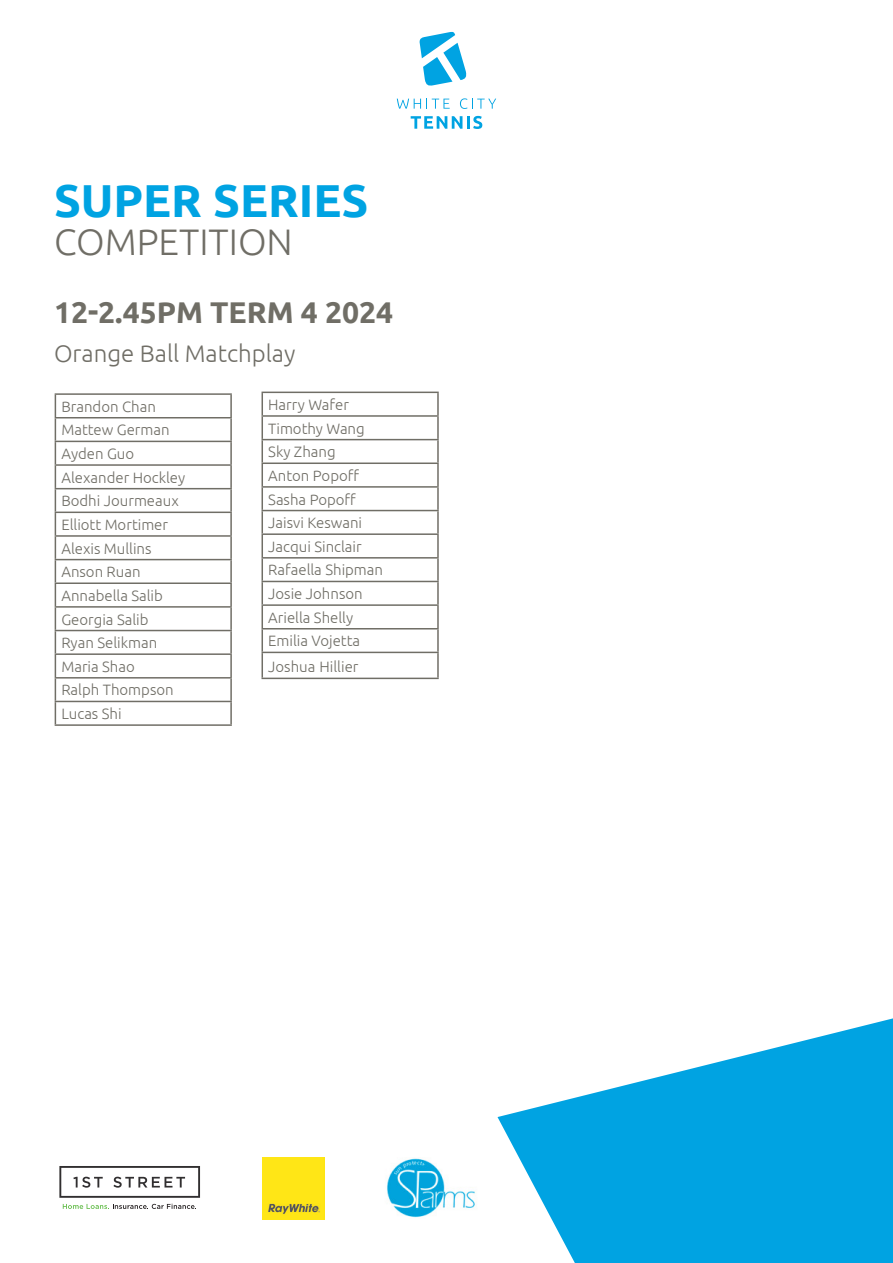
<style>
.page{position:relative;width:893px;height:1263px;background:#fff}
.page>*{position:absolute;margin:0;border:0;box-sizing:border-box;transform-origin:0 0}
.t1{font:700 46.2px "Ubuntu";color:#00a3e2}
.t2{font:300 36.9px "Ubuntu";color:#706e66}
.t3{font:700 30px "Ubuntu";color:#706e66}
.t4{font:300 24px "Ubuntu";color:#706e66}
.t5{font:300 15px "Ubuntu";color:#706e66}
</style>
<div class="page">
<svg style="left:497px;top:1018px;width:396px;height:245px;fill:#00a3e2"></svg>
<img style="left:262px;top:1157px;width:62px;height:62px">
<svg style="left:59px;top:1166px;width:141px;height:32px"></svg>
<svg style="left:63px;top:1204px;width:133px;height:5px"></svg>
<hr style="left:55px;top:393px;width:177px;height:2px;background:#706e66">
<hr style="left:230px;top:395px;width:2px;height:22px;background:#706e66">
<hr style="left:55px;top:417px;width:177px;height:1px;background:#706e66">
<hr style="left:230px;top:418px;width:2px;height:23px;background:#706e66">
<hr style="left:55px;top:441px;width:177px;height:1px;background:#706e66">
<hr style="left:230px;top:442px;width:2px;height:22px;background:#706e66">
<hr style="left:55px;top:464px;width:177px;height:2px;background:#706e66">
<hr style="left:230px;top:466px;width:2px;height:22px;background:#706e66">
<hr style="left:55px;top:488px;width:177px;height:1px;background:#706e66">
<hr style="left:230px;top:489px;width:2px;height:23px;background:#706e66">
<hr style="left:55px;top:512px;width:177px;height:1px;background:#706e66">
<hr style="left:230px;top:513px;width:2px;height:22px;background:#706e66">
<hr style="left:55px;top:535px;width:177px;height:2px;background:#706e66">
<hr style="left:230px;top:537px;width:2px;height:22px;background:#706e66">
<hr style="left:55px;top:559px;width:177px;height:1px;background:#706e66">
<hr style="left:230px;top:560px;width:2px;height:22px;background:#706e66">
<hr style="left:55px;top:582px;width:177px;height:2px;background:#706e66">
<hr style="left:230px;top:584px;width:2px;height:22px;background:#706e66">
<hr style="left:55px;top:606px;width:177px;height:2px;background:#706e66">
<hr style="left:230px;top:608px;width:2px;height:22px;background:#706e66">
<hr style="left:55px;top:630px;width:177px;height:1px;background:#706e66">
<hr style="left:230px;top:631px;width:2px;height:22px;background:#706e66">
<hr style="left:55px;top:653px;width:177px;height:2px;background:#706e66">
<hr style="left:230px;top:655px;width:2px;height:22px;background:#706e66">
<hr style="left:55px;top:677px;width:177px;height:1px;background:#706e66">
<hr style="left:230px;top:678px;width:2px;height:23px;background:#706e66">
<hr style="left:55px;top:701px;width:177px;height:1px;background:#706e66">
<svg style="left:55px;top:395px;width:1px;height:329px"></svg>
<hr style="left:230px;top:702px;width:2px;height:22px;background:#706e66">
<hr style="left:55px;top:724px;width:177px;height:2px;background:#706e66">
<hr style="left:261px;top:392px;width:178px;height:1px;background:#706e66">
<hr style="left:261px;top:393px;width:2px;height:22px;background:#706e66">
<hr style="left:437px;top:393px;width:2px;height:22px;background:#706e66">
<hr style="left:261px;top:464px;width:2px;height:22px;background:#706e66">
<hr style="left:437px;top:464px;width:2px;height:22px;background:#706e66">
<hr style="left:261px;top:486px;width:178px;height:2px;background:#706e66">
<hr style="left:261px;top:488px;width:2px;height:22px;background:#706e66">
<hr style="left:437px;top:488px;width:2px;height:22px;background:#706e66">
<hr style="left:261px;top:510px;width:178px;height:1px;background:#706e66">
<hr style="left:261px;top:511px;width:2px;height:22px;background:#706e66">
<hr style="left:437px;top:511px;width:2px;height:22px;background:#706e66">
<hr style="left:261px;top:533px;width:178px;height:2px;background:#706e66">
<hr style="left:261px;top:535px;width:2px;height:22px;background:#706e66">
<hr style="left:437px;top:535px;width:2px;height:22px;background:#706e66">
<hr style="left:261px;top:557px;width:178px;height:2px;background:#706e66">
<hr style="left:261px;top:559px;width:2px;height:22px;background:#706e66">
<hr style="left:437px;top:559px;width:2px;height:22px;background:#706e66">
<hr style="left:261px;top:581px;width:178px;height:1px;background:#706e66">
<hr style="left:261px;top:582px;width:2px;height:22px;background:#706e66">
<hr style="left:437px;top:582px;width:2px;height:22px;background:#706e66">
<hr style="left:261px;top:604px;width:178px;height:2px;background:#706e66">
<hr style="left:261px;top:606px;width:2px;height:22px;background:#706e66">
<hr style="left:437px;top:606px;width:2px;height:22px;background:#706e66">
<hr style="left:261px;top:628px;width:178px;height:1px;background:#706e66">
<hr style="left:261px;top:629px;width:2px;height:23px;background:#706e66">
<hr style="left:437px;top:629px;width:2px;height:23px;background:#706e66">
<hr style="left:261px;top:652px;width:178px;height:1px;background:#706e66">
<hr style="left:261px;top:653px;width:2px;height:25px;background:#706e66">
<hr style="left:437px;top:653px;width:2px;height:25px;background:#706e66">
<hr style="left:261px;top:678px;width:178px;height:1px;background:#706e66">
<hr style="left:261px;top:417px;width:2px;height:22px;background:#706e66">
<hr style="left:261px;top:415px;width:178px;height:2px;background:#706e66">
<hr style="left:437px;top:417px;width:2px;height:22px;background:#706e66">
<hr style="left:261px;top:439px;width:178px;height:1px;background:#706e66">
<hr style="left:261px;top:440px;width:2px;height:22px;background:#706e66">
<hr style="left:437px;top:440px;width:2px;height:22px;background:#706e66">
<hr style="left:261px;top:462px;width:178px;height:2px;background:#706e66">
<svg style="left:411px;top:116px;width:71px;height:13px"></svg>
<svg style="left:397px;top:99px;width:53px;height:10px"></svg>
<svg style="left:460px;top:98px;width:36px;height:11px"></svg>
<svg style="left:419px;top:31px;width:48px;height:55px"></svg>
<img style="left:387px;top:1158px;width:88px;height:60px">
<p class="t1" style="left:54px;top:173px;width:316px">SUPER SERIES</p>
<p class="t2" style="left:54px;top:220px;width:240px">COMPETITION</p>
<p class="t3" style="left:54px;top:294px;width:341px">12-2.45PM TERM 4 2024</p>
<p class="t4" style="left:54px;top:339px;width:243px">Orange Ball Matchplay</p>
<p class="t5" style="left:61px;top:397px;width:96px">Brandon Chan</p>
<p class="t5" style="left:61px;top:421px;width:110px">Mattew German</p>
<p class="t5" style="left:61px;top:445px;width:74px">Ayden Guo</p>
<p class="t5" style="left:61px;top:468px;width:125px">Alexander Hockley</p>
<p class="t5" style="left:61px;top:492px;width:119px">Bodhi Jourmeaux</p>
<p class="t5" style="left:61px;top:516px;width:108px">Elliott Mortimer</p>
<p class="t5" style="left:61px;top:539px;width:92px">Alexis Mullins</p>
<p class="t5" style="left:61px;top:563px;width:81px">Anson Ruan</p>
<p class="t5" style="left:61px;top:586px;width:103px">Annabella Salib</p>
<p class="t5" style="left:61px;top:610px;width:89px">Georgia Salib</p>
<p class="t5" style="left:61px;top:634px;width:97px">Ryan Selikman</p>
<p class="t5" style="left:61px;top:657px;width:75px">Maria Shao</p>
<p class="t5" style="left:61px;top:681px;width:114px">Ralph Thompson</p>
<p class="t5" style="left:61px;top:705px;width:62px">Lucas Shi</p>
<p class="t5" style="left:268px;top:396px;width:82px">Harry Wafer</p>
<p class="t5" style="left:268px;top:419px;width:98px">Timothy Wang</p>
<p class="t5" style="left:268px;top:443px;width:69px">Sky Zhang</p>
<p class="t5" style="left:268px;top:466px;width:92px">Anton Popoff</p>
<p class="t5" style="left:268px;top:490px;width:89px">Sasha Popoff</p>
<p class="t5" style="left:268px;top:514px;width:95px">Jaisvi Keswani</p>
<p class="t5" style="left:268px;top:537px;width:95px">Jacqui Sinclair</p>
<p class="t5" style="left:268px;top:561px;width:116px">Rafaella Shipman</p>
<p class="t5" style="left:268px;top:585px;width:96px">Josie Johnson</p>
<p class="t5" style="left:268px;top:608px;width:86px">Ariella Shelly</p>
<p class="t5" style="left:268px;top:632px;width:93px">Emilia Vojetta</p>
<p class="t5" style="left:268px;top:658px;width:92px">Joshua Hillier</p>
</div>
